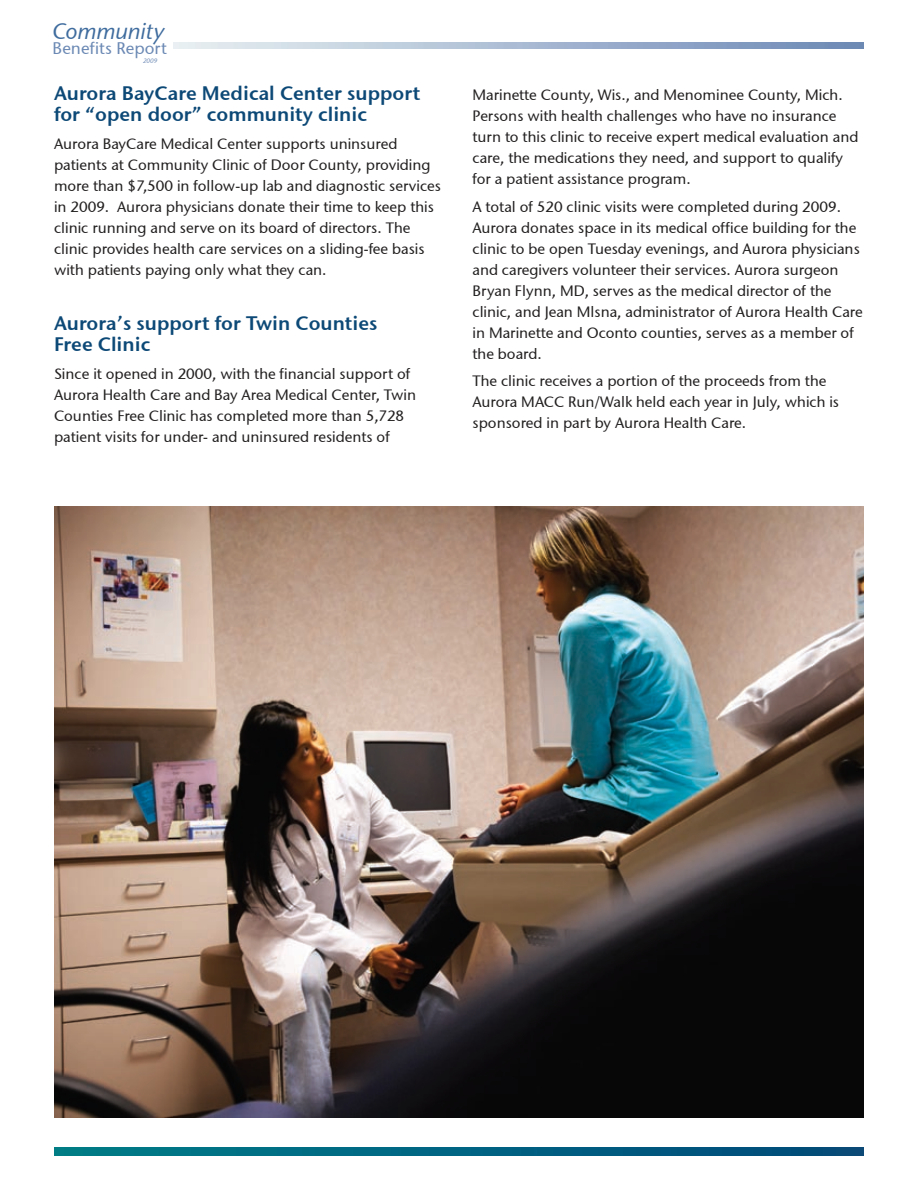
<style>
.page{position:relative;width:918px;height:1188px;background:#fff}
.page>*{position:absolute;margin:0;border:0;box-sizing:border-box;transform-origin:0 0}
.t1{font:italic 22.5px "Stone Sans ITCTT Medium";letter-spacing:-.005em;color:#3f6c9e}
.t2{font:19.5px/21px "Stone Sans Sem ITCTT Semi";color:#0d4977}
.t3{font:16.8px "Stone Sans ITCTT Medium";letter-spacing:.005em;color:#6b89b4}
.t4{font:15px/21px "Stone Sans ITCTT Medium";color:#232020}
.t5{font:italic 6.45px "Stone Sans ITCTT Medium";color:#6b89b4}
</style>
<div class="page">
<svg style="left:54px;top:1148px;width:810px;height:8px;background:#006380"></svg>
<img style="left:54px;top:507px;width:810px;height:611px">
<h1 class="t1" style="left:53px;top:18px;width:113px">Community</h1>
<p class="t3" style="left:53px;top:38px;width:116px">Benefits Report</p>
<p class="t5" style="left:143px;top:57px;width:16px">2009</p>
<h2 class="t2" style="left:54px;top:82px;width:368px">Aurora BayCare Medical Center support for “open door” community clinic</h2>
<p class="t4" style="left:54px;top:133px;width:389px">Aurora BayCare Medical Center supports uninsured patients at Community Clinic of Door County, providing more than $7,500 in follow-up lab and diagnostic services in 2009. Aurora physicians donate their time to keep this clinic running and serve on its board of directors. The clinic provides health care services on a sliding-fee basis with patients paying only what they can.</p>
<h2 class="t2" style="left:54px;top:313px;width:325px">Aurora’s support for Twin Counties<br>Free Clinic</h2>
<p class="t4" style="left:54px;top:363px;width:364px">Since it opened in 2000, with the financial support of Aurora Health Care and Bay Area Medical Center, Twin Counties Free Clinic has completed more than 5,728 patient visits for under- and uninsured residents of</p>
<p class="t4" style="left:472px;top:84px;width:387px">Marinette County, Wis., and Menominee County, Mich.<br>Persons with health challenges who have no insurance turn to this clinic to receive expert medical evaluation and care, the medications they need, and support to qualify for a patient assistance program.</p>
<p class="t4" style="left:472px;top:196px;width:392px">A total of 520 clinic visits were completed during 2009.<br>Aurora donates space in its medical office building for the clinic to be open Tuesday evenings, and Aurora physicians and caregivers volunteer their services. Aurora surgeon Bryan Flynn, MD, serves as the medical director of the clinic, and Jean Mlsna, administrator of Aurora Health Care in Marinette and Oconto counties, serves as a member of the board.</p>
<p class="t4" style="left:472px;top:371px;width:368px">The clinic receives a portion of the proceeds from the<br>Aurora MACC Run/Walk held each year in July, which is sponsored in part by Aurora Health Care.</p>
</div>
